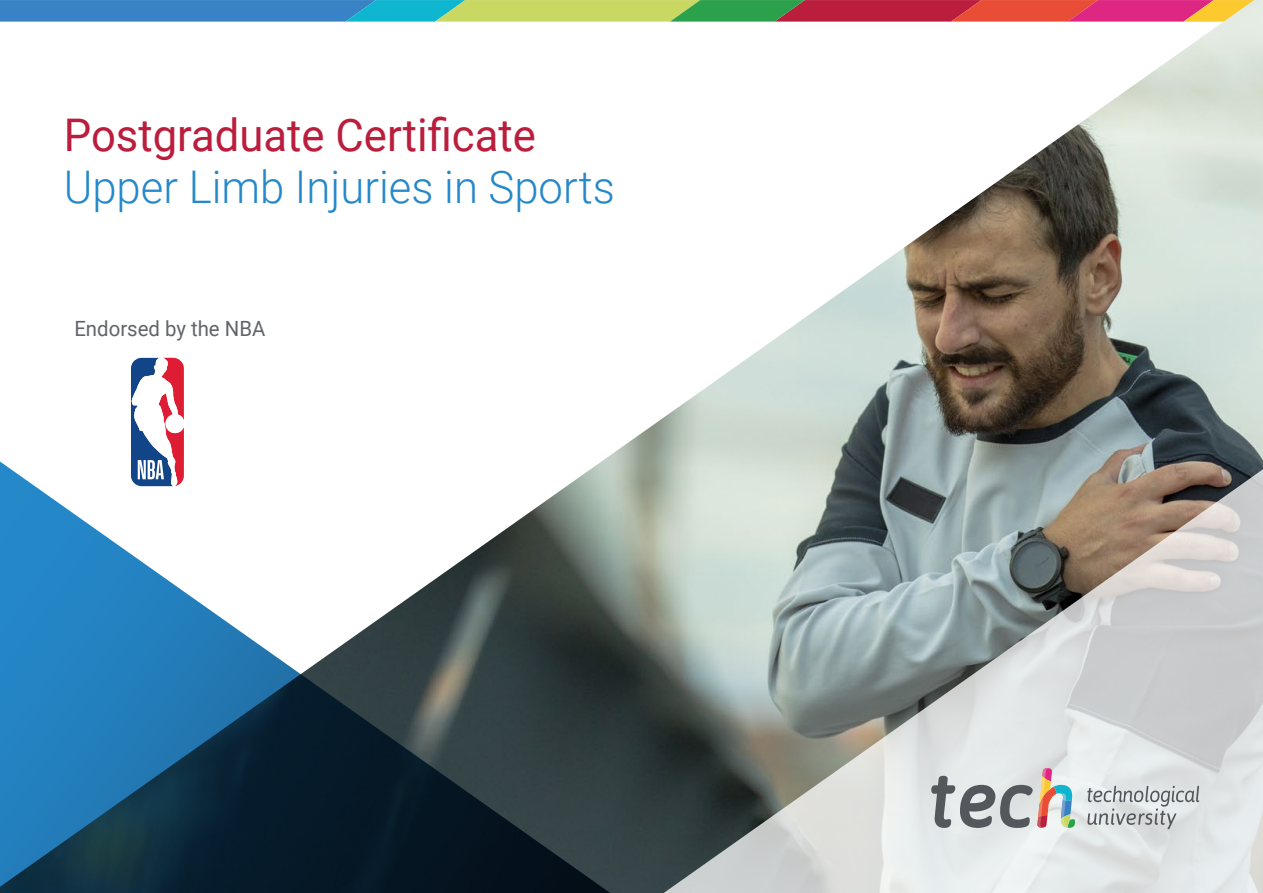
<style>
.page{position:relative;width:1263px;height:893px;background:#fff}
.page>*{position:absolute;margin:0;border:0;box-sizing:border-box;transform-origin:0 0}
.t1{font:300 45px "Roboto";color:#2488c9}
.t2{font:45px "Roboto";color:#ba1e3c}
.t3{font:21px "Roboto";color:#61646a}
</style>
<div class="page">
<img style="left:0;top:0;width:1263px;height:454px">
<svg style="left:0;top:446px;width:640px;height:447px"></svg>
<svg style="left:634px;top:454px;width:629px;height:439px;background:#abb1ae"></svg>
<svg style="left:131px;top:358px;width:53px;height:128px"></svg>
<svg style="left:931px;top:768px;width:144px;height:60px;background:#b7b7b6"></svg>
<svg style="left:1087px;top:786px;width:112px;height:43px;background:#c5c9cb"></svg>
<p class="t2" style="left:64px;top:103px;width:474px">Postgraduate Certificate</p>
<p class="t1" style="left:64px;top:156px;width:553px">Upper Limb Injuries in Sports</p>
<p class="t3" style="left:74px;top:314px;width:192px">Endorsed by the NBA</p>
</div>
